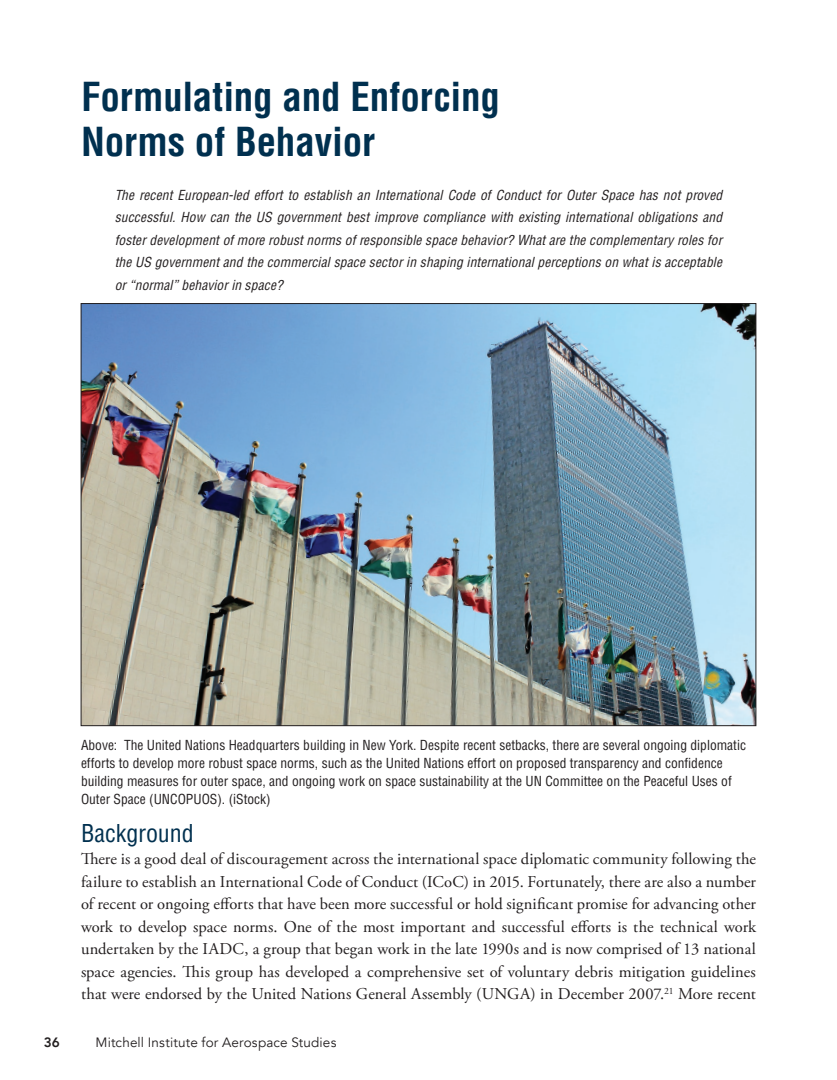
<style>
.page{position:relative;width:837px;height:1080px;background:#fff}
.page>*{position:absolute;margin:0;border:0;box-sizing:border-box;transform-origin:0 0}
.Z_book_SUB{font:700 condensed 39px "Helvetica";color:#00304f}
.Z_book_Sub_sub{font:condensed 24px "Helvetica";letter-spacing:-.005em;color:#00304f}
.Z_book_Main_Txt{font:16.5px/22.5px "Adobe Garamond Pro";color:#231f20;text-align:justify}
.Z_book_Text_Quote_Sa{font:italic condensed 13.5px/22.5px "Helvetica";letter-spacing:.01em;color:#231f20;text-align:justify}
.Z_book_Caption{font:condensed 13.5px/18px "Helvetica";color:#231f20}
.t1{font:13.5px "Avenir";letter-spacing:.01em;color:#231f20}
.t2{font:800 13.5px "Avenir";color:#231f20}
</style>
<div class="page">
<img style="left:83px;top:305px;width:671px;height:419px">
<p class="Z_book_SUB" style="left:81px;top:73px;width:421px">Formulating and Enforcing</p>
<p class="Z_book_SUB" style="left:81px;top:118px;width:296px">Norms of Behavior</p>
<p class="Z_book_Text_Quote_Sa" style="left:115px;top:183px;width:609px">The recent European-led effort to establish an International Code of Conduct for Outer Space has not proved successful. How can the US government best improve compliance with existing international obligations and foster development of more robust norms of responsible space behavior? What are the complementary roles for the US government and the commercial space sector in shaping international perceptions on what is acceptable or “normal” behavior in space?</p>
<p class="Z_book_Caption" style="left:81px;top:736px;width:667px">Above: The United Nations Headquarters building in New York. Despite recent setbacks, there are several ongoing diplomatic efforts to develop more robust space norms, such as the United Nations effort on proposed transparency and confidence building measures for outer space, and ongoing work on space sustainability at the UN Committee on the Peaceful Uses of Outer Space (UNCOPUOS). (iStock)</p>
<p class="Z_book_Sub_sub" style="left:81px;top:818px;width:114px">Background</p>
<p class="Z_book_Main_Txt" style="left:81px;top:848px;width:677px">There is a good deal of discouragement across the international space diplomatic community following the failure to establish an International Code of Conduct (ICoC) in 2015. Fortunately, there are also a number of recent or ongoing efforts that have been more successful or hold significant promise for advancing other work to develop space norms. One of the most important and successful efforts is the technical work undertaken by the IADC, a group that began work in the late 1990s and is now comprised of 13 national space agencies. This group has developed a comprehensive set of voluntary debris mitigation guidelines that were endorsed by the United Nations General Assembly (UNGA) in December 2007.<sup>21</sup> More recent</p>
<p class="t2" style="left:44px;top:1032px;width:17px">36</p>
<p class="t1" style="left:96px;top:1034px;width:242px">Mitchell Institute for Aerospace Studies</p>
</div>
